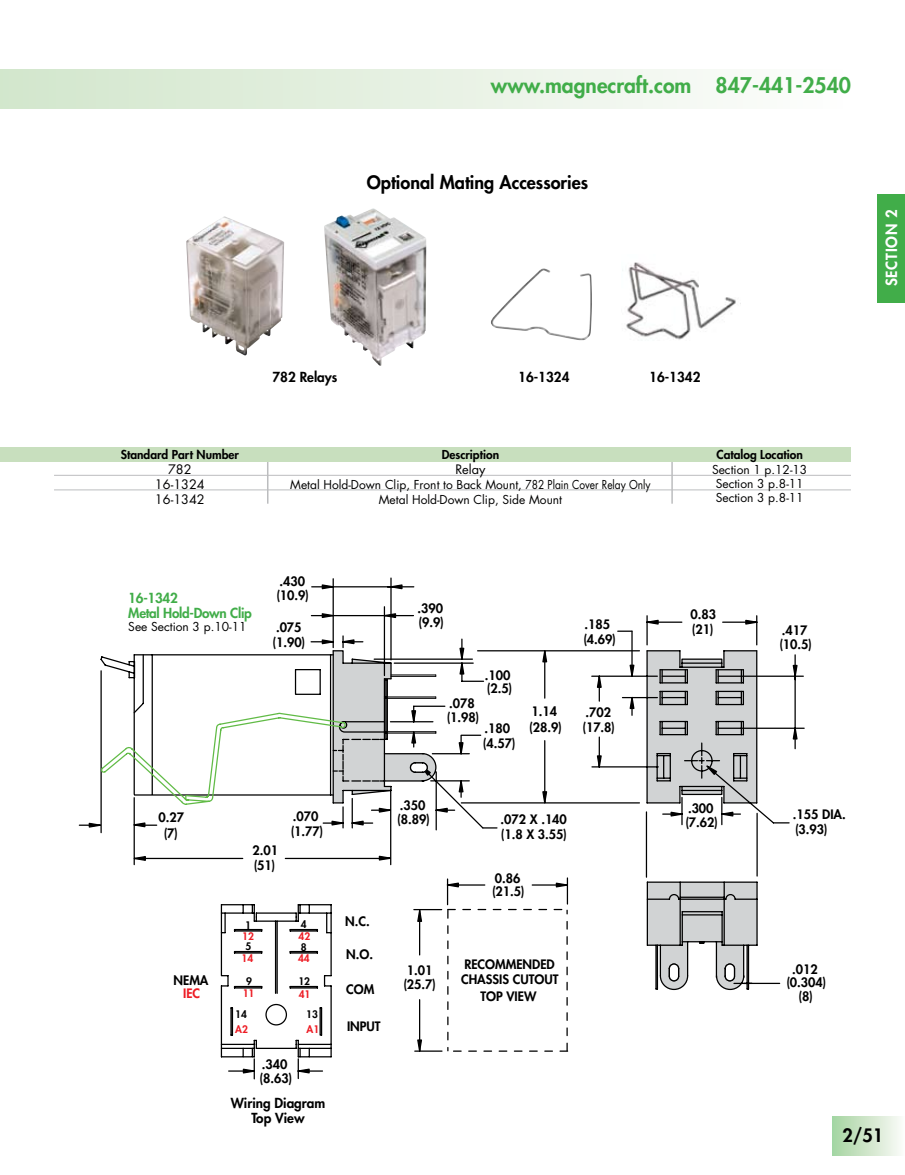
<style>
.page{position:relative;width:905px;height:1175px;background:#fff}
.page>*{position:absolute;margin:0;border:0;box-sizing:border-box;transform-origin:0 0}
.t1{font:800 21px "Futura Std";color:#41ad49}
.t2{font:800 18px "Futura Std";color:#000}
.t3{font:800 15px "Futura Std";letter-spacing:.05em;color:#fff}
.t4{font:800 13.5px/15px "Futura Std";color:#000;text-align:center}
.t5{font:800 13.5px/15px "Futura Std";letter-spacing:-.02em;color:#41ad49}
.t6{font:12.75px/15px "Futura Std";color:#000;text-align:center}
.t7{font:800 12.6px/14.7px "Futura Std";color:#000}
.t8{font:800 12.6px "Futura Std";color:#ed1c24}
.t9{font:12px/14.2px "Futura Std";color:#000;text-align:center}
.t10{font:800 12px "Futura Std";color:#000}
.t11{font:800 10.2px "Futura Std";color:#ed1c24}
.t12{font:800 10.2px "Futura Std";color:#000}
</style>
<div class="page">
<hr style="left:671px;top:456px;width:1px;height:47px;background:#bcbdbf">
<hr style="left:267px;top:456px;width:1px;height:47px;background:#bcbdbf">
<svg style="left:383px;top:583px;width:20px;height:7px"></svg>
<svg style="left:297px;top:1067px;width:13px;height:7px"></svg>
<svg style="left:321px;top:583px;width:20px;height:7px"></svg>
<svg style="left:242px;top:1067px;width:13px;height:7px"></svg>
<svg style="left:88px;top:612px;width:717px;height:446px"></svg>
<div style="left:0;top:447px;width:850px;height:14px;background:#c8dfbe"></div>
<hr style="left:54px;top:475px;width:796px;height:1px;background:#bcbdbf">
<hr style="left:54px;top:489px;width:796px;height:1px;background:#bcbdbf">
<img style="left:491px;top:268px;width:101px;height:72px">
<img style="left:622px;top:262px;width:114px;height:78px">
<img style="left:186px;top:216px;width:98px;height:140px">
<img style="left:324px;top:208px;width:102px;height:158px">
<div style="left:0;top:69px;width:850px;height:39px;background:linear-gradient(to right,#d2e6cb,#fdfdfd)"></div>
<div style="left:877px;top:194px;width:27px;height:108px;background:#41ad49"></div>
<div style="left:832px;top:1116px;width:72px;height:39px;background:linear-gradient(to right,#a5d4a0,#fafaf7)"></div>
<h1 class="t1" style="left:491px;top:72px;width:361px">www.magnecraft.com 847-441-2540</h1>
<h2 class="t2" style="left:367px;top:171px;width:223px">Optional Mating Accessories</h2>
<p class="t10" style="left:121px;top:447px;width:120px">Standard Part Number</p>
<p class="t6" style="left:155px;top:462px;width:51px">782<br>16-1324<br>16-1342</p>
<p class="t4" style="left:272px;top:370px;width:67px">782 Relays</p>
<p class="t4" style="left:518px;top:370px;width:53px">16-1324</p>
<p class="t4" style="left:649px;top:370px;width:53px">16-1342</p>
<p class="t10" style="left:442px;top:447px;width:59px">Description</p>
<p class="t6" style="left:455px;top:462px;width:32px">Relay</p>
<p class="t9" style="left:290px;top:477px;width:362px;line-height:15px">Metal Hold-Down Clip, Front to Back Mount, 782 Plain Cover Relay Only<br>Metal Hold-Down Clip, Side Mount</p>
<p class="t10" style="left:716px;top:447px;width:88px">Catalog Location</p>
<p class="t9" style="left:712px;top:462px;width:97px">Section 1 p.12-13<br>Section 3 p.8-11<br>Section 3 p.8-11</p>
<p class="t7" style="left:279px;top:574px;width:27px">.430</p>
<p class="t5" style="left:128px;top:590px;width:125px">16-1342<br>Metal Hold-Down Clip</p>
<p class="t9" style="left:128px;top:619px;width:120px">See Section 3 p.10-11</p>
<p class="t7" style="left:276px;top:587px;width:34px">(10.9)</p>
<p class="t7" style="left:276px;top:620px;width:27px">.075</p>
<p class="t7" style="left:272px;top:634px;width:34px">(1.90)</p>
<p class="t7" style="left:417px;top:600px;width:28px">.390 (9.9)</p>
<p class="t7" style="left:584px;top:616px;width:27px">.185</p>
<p class="t7" style="left:583px;top:631px;width:34px">(4.69)</p>
<p class="t7" style="left:690px;top:607px;width:27px">0.83</p>
<p class="t7" style="left:692px;top:622px;width:23px">(21)</p>
<p class="t7" style="left:782px;top:623px;width:27px">.417</p>
<p class="t7" style="left:779px;top:637px;width:34px">(10.5)</p>
<p class="t7" style="left:485px;top:667px;width:27px">.100</p>
<p class="t7" style="left:487px;top:681px;width:27px">(2.5)</p>
<p class="t7" style="left:449px;top:696px;width:27px">.078</p>
<p class="t7" style="left:447px;top:710px;width:34px">(1.98)</p>
<p class="t7" style="left:483px;top:721px;width:34px">.180 (4.57)</p>
<p class="t7" style="left:531px;top:704px;width:27px">1.14</p>
<p class="t7" style="left:585px;top:705px;width:27px">.702</p>
<p class="t7" style="left:529px;top:720px;width:34px">(28.9)</p>
<p class="t7" style="left:582px;top:719px;width:34px">(17.8)</p>
<p class="t7" style="left:159px;top:810px;width:27px">0.27</p>
<p class="t7" style="left:164px;top:825px;width:16px">(7)</p>
<p class="t7" style="left:293px;top:808px;width:27px">.070</p>
<p class="t7" style="left:291px;top:824px;width:34px">(1.77)</p>
<p class="t7" style="left:400px;top:797px;width:27px">.350</p>
<p class="t7" style="left:397px;top:812px;width:34px">(8.89)</p>
<p class="t7" style="left:500px;top:812px;width:68px">.072 X .140</p>
<p class="t7" style="left:501px;top:827px;width:68px">(1.8 X 3.55)</p>
<p class="t7" style="left:688px;top:800px;width:27px">.300</p>
<p class="t7" style="left:685px;top:815px;width:34px">(7.62)</p>
<p class="t7" style="left:792px;top:807px;width:54px">.155 DIA. (3.93)</p>
<p class="t7" style="left:173px;top:972px;width:36px">NEMA</p>
<p class="t8" style="left:183px;top:985px;width:19px">IEC</p>
<p class="t7" style="left:252px;top:843px;width:27px">2.01 (51)</p>
<p class="t12" style="left:245px;top:918px;width:7px">1</p>
<p class="t12" style="left:301px;top:918px;width:7px">4</p>
<p class="t11" style="left:242px;top:929px;width:13px">12</p>
<p class="t11" style="left:298px;top:929px;width:13px">42</p>
<p class="t11" style="left:241px;top:951px;width:13px">14</p>
<p class="t11" style="left:298px;top:952px;width:13px">44</p>
<p class="t11" style="left:243px;top:986px;width:13px">11</p>
<p class="t11" style="left:299px;top:987px;width:13px">41</p>
<p class="t11" style="left:235px;top:1022px;width:14px">A2</p>
<p class="t11" style="left:306px;top:1023px;width:14px">A1</p>
<p class="t12" style="left:245px;top:939px;width:7px">5</p>
<p class="t12" style="left:301px;top:940px;width:7px">8</p>
<p class="t12" style="left:298px;top:974px;width:13px">12</p>
<p class="t12" style="left:246px;top:975px;width:7px">9</p>
<p class="t12" style="left:306px;top:1007px;width:13px">13</p>
<p class="t12" style="left:235px;top:1007px;width:13px">14</p>
<p class="t7" style="left:262px;top:1056px;width:27px">.340</p>
<p class="t7" style="left:259px;top:1070px;width:34px">(8.63)</p>
<p class="t7" style="left:345px;top:914px;width:26px">N.C.</p>
<p class="t7" style="left:346px;top:946px;width:28px">N.O.</p>
<p class="t7" style="left:346px;top:982px;width:30px">COM</p>
<p class="t7" style="left:347px;top:1018px;width:35px">INPUT</p>
<p class="t7" style="left:407px;top:963px;width:27px">1.01</p>
<p class="t7" style="left:403px;top:976px;width:34px">(25.7)</p>
<p class="t7" style="left:495px;top:870px;width:27px">0.86</p>
<p class="t7" style="left:492px;top:884px;width:34px">(21.5)</p>
<p class="t7" style="left:461px;top:957px;width:99px">RECOMMENDED<br>CHASSIS CUTOUT</p>
<p class="t7" style="left:480px;top:988px;width:57px">TOP VIEW</p>
<p class="t7" style="left:786px;top:962px;width:41px;line-height:13.6px;text-align:center">.012 (0.304) (8)</p>
<p class="t3" style="left:882px;top:286px;width:78px;rotate:-90deg">SECTION 2</p>
<p class="t4" style="left:231px;top:1095px;width:96px">Wiring Diagram<br>Top View</p>
<h2 class="t2" style="left:842px;top:1124px;width:42px">2/51</h2>
</div>
